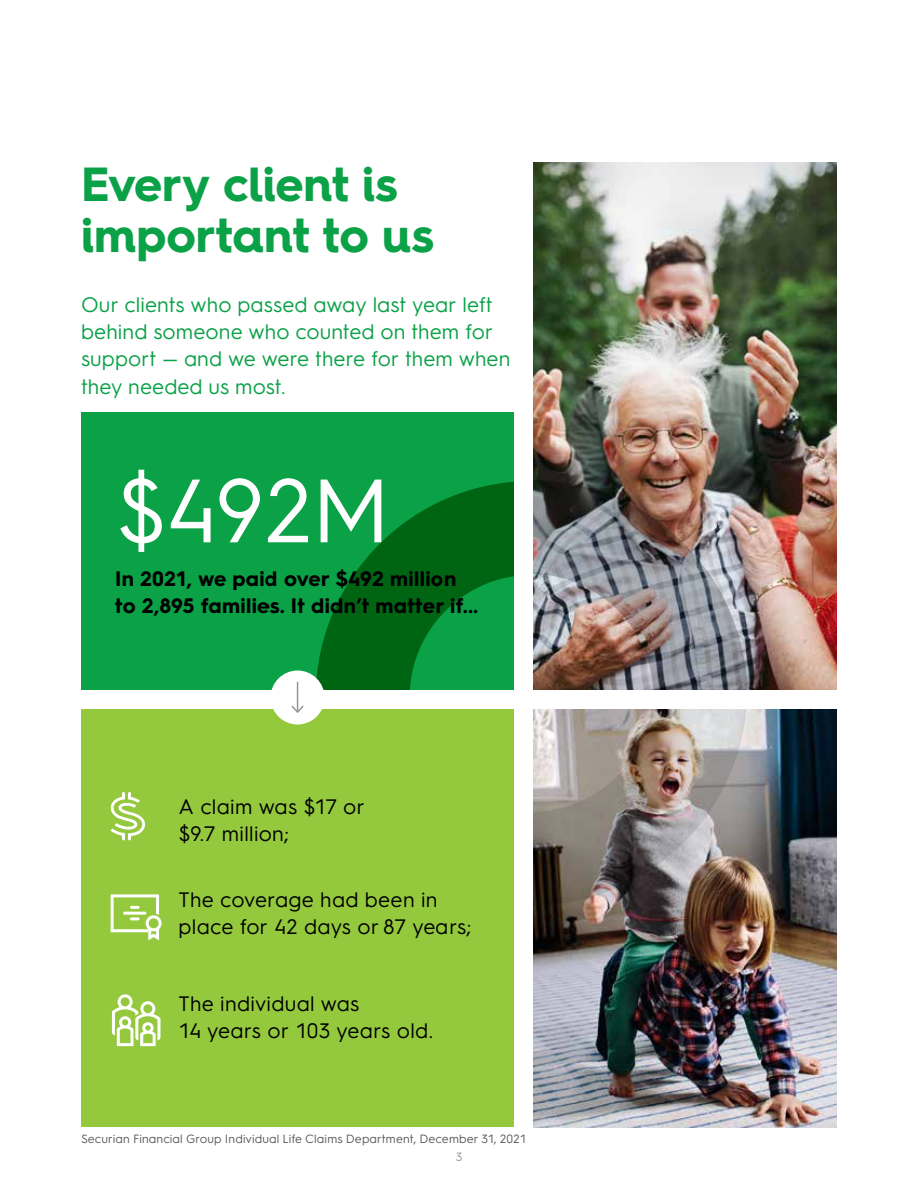
<style>
.page{position:relative;width:918px;height:1188px;background:#fff}
.page>*{position:absolute;margin:0;border:0;box-sizing:border-box;transform-origin:0 0}
.t1{font:90px "Hurme Geometric Sans 4";color:#fff}
.t2{font:700 48px/51px "Hurme Geometric Sans 4";color:#0aa147}
.t3{font:21px/27px "Hurme Geometric Sans 3";letter-spacing:.005em;color:#0aa147}
.t4{font:21px/27px "Hurme Geometric Sans 3";letter-spacing:.015em;color:#000}
.t5{font:700 21px/27px "Hurme Geometric Sans 3";letter-spacing:.015em;color:#000}
.t6{font:12px "Hurme Geometric Sans 3";letter-spacing:.01em;color:#58595b}
.t7{font:12px "Hurme Geometric Sans 3";color:#939598}
</style>
<div class="page">
<img style="left:533px;top:162px;width:304px;height:528px">
<div style="left:81px;top:412px;width:433px;height:278px;background:#0aa147"></div>
<img style="left:533px;top:709px;width:304px;height:419px">
<div style="left:81px;top:695px;width:433px;height:432px;background:#95c93d"></div>
<svg style="left:110px;top:792px;width:35px;height:48px"></svg>
<svg style="left:111px;top:894px;width:51px;height:46px"></svg>
<svg style="left:112px;top:994px;width:48px;height:52px"></svg>
<svg style="left:314px;top:481px;width:200px;height:209px"></svg>
<img style="left:533px;top:479px;width:216px;height:209px">
<img style="left:533px;top:688px;width:216px;height:219px">
<div style="left:63px;top:690px;width:783px;height:19px;background:#fff"></div>
<div style="left:271px;top:671px;width:54px;height:54px;background:#fff;border-radius:50%"></div>
<hr style="left:297px;top:682px;width:1px;height:30px;background:#939598">
<svg style="left:291px;top:704px;width:13px;height:9px"></svg>
<h2 class="t2" style="left:81px;top:158px;width:355px">Every client is important to us</h2>
<p class="t3" style="left:81px;top:290px;width:431px">Our clients who passed away last year left behind someone who counted on them for support — and we were there for them when they needed us most.</p>
<h1 class="t1" style="left:115px;top:448px;width:277px">$492M</h1>
<p class="t5" style="left:115px;top:564px;width:364px">In 2021, we paid over $492 million to 2,895 families. It didn’t matter if...</p>
<p class="t4" style="left:179px;top:792px;width:188px">A claim was $17 or $9.7 million;</p>
<p class="t4" style="left:179px;top:885px;width:295px">The coverage had been in place for 42 days or 87 years;</p>
<p class="t4" style="left:179px;top:989px;width:256px">The individual was<br>14 years or 103 years old.</p>
<p class="t6" style="left:81px;top:1130px;width:447px">Securian Financial Group Individual Life Claims Department, December 31, 2021</p>
<p class="t7" style="left:456px;top:1148px;width:8px">3</p>
</div>
